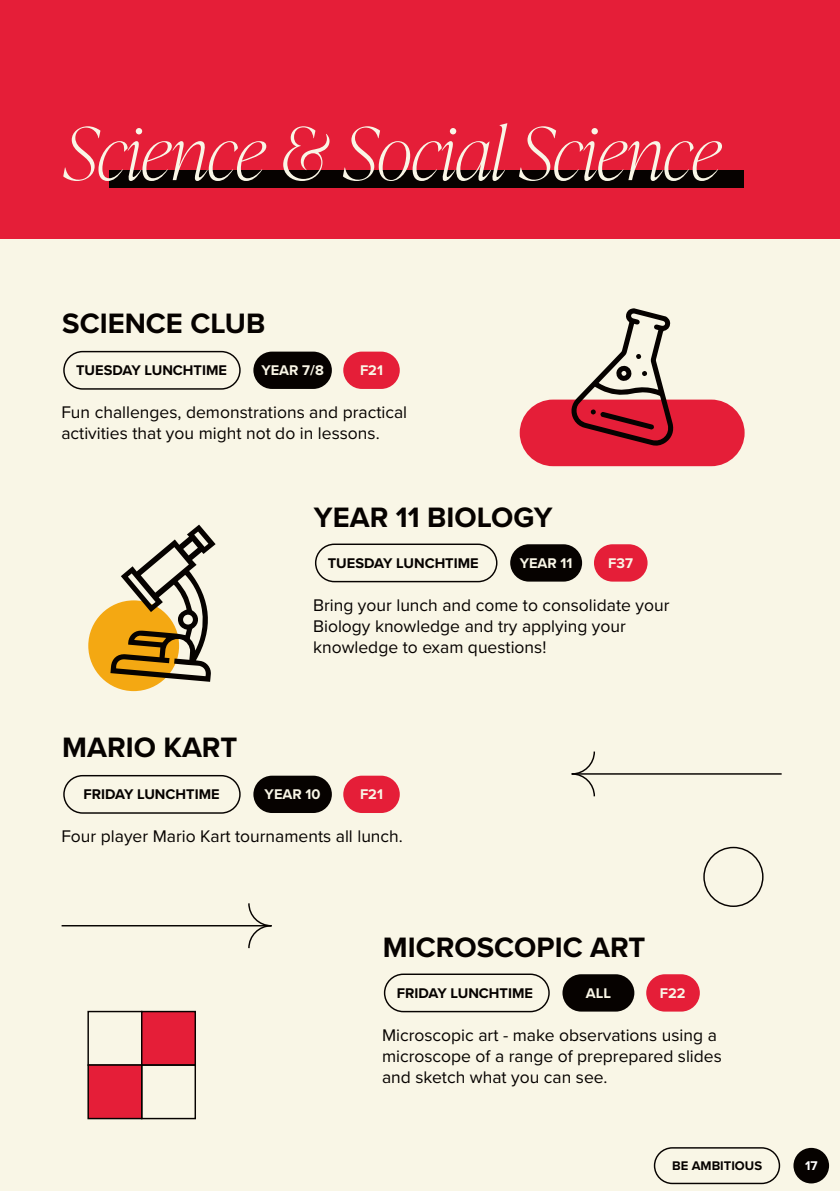
<style>
.page{position:relative;width:840px;height:1191px;background:#fff}
.page>*{position:absolute;margin:0;border:0;box-sizing:border-box;transform-origin:0 0}
.t1{font:italic 100 72.8px "Ivy Presto Display";color:#f9f6e6}
.t2{font:700 29px "Proxima Nova";color:#060200}
.t3{font:17.4px/21px "Proxima Nova";color:#060200}
.t4{font:700 14.6px "Proxima Nova";color:#060200}
.t5{font:700 14.6px "Proxima Nova";color:#f9f6e6}
.t6{font:700 13px "Proxima Nova";color:#060200}
.t7{font:700 13px "Proxima Nova";color:#fff}
</style>
<div class="page">
<div style="left:0;top:0;width:839px;height:1191px;background:#f9f6e6"></div>
<hr style="left:571px;top:773px;width:210px;height:1px;background:#060200">
<svg style="left:571px;top:751px;width:24px;height:46px"></svg>
<div style="left:703px;top:846px;width:60px;height:61px;border:1px solid #060200;border-radius:50%"></div>
<div style="left:63px;top:351px;width:177px;height:39px;border:1px solid #060200;border-radius:19px"></div>
<div style="left:253px;top:351px;width:79px;height:38px;background:#060200;border-radius:19px"></div>
<div style="left:343px;top:351px;width:56px;height:38px;background:#e51e38;border-radius:19px"></div>
<div style="left:63px;top:775px;width:177px;height:38px;border:1px solid #060200;border-radius:19px"></div>
<div style="left:253px;top:775px;width:79px;height:38px;background:#060200;border-radius:19px"></div>
<div style="left:343px;top:775px;width:56px;height:38px;background:#e51e38;border-radius:19px"></div>
<hr style="left:62px;top:925px;width:209px;height:1px;background:#060200">
<svg style="left:247px;top:903px;width:25px;height:46px"></svg>
<div style="left:87px;top:1010px;width:55px;height:55px;border:1px solid #060200"></div>
<div style="left:142px;top:1011px;width:53px;height:54px;background:#e51e38"></div>
<div style="left:141px;top:1010px;width:55px;height:55px;border:1px solid #060200"></div>
<div style="left:88px;top:1065px;width:54px;height:53px;background:#e51e38"></div>
<div style="left:87px;top:1064px;width:55px;height:55px;border:1px solid #060200"></div>
<div style="left:141px;top:1064px;width:55px;height:55px;border:1px solid #060200"></div>
<div style="left:0;top:0;width:839px;height:238px;background:#e51e38"></div>
<div style="left:519px;top:399px;width:225px;height:67px;background:#e51e38;border-radius:33px"></div>
<svg style="left:570px;top:308px;width:104px;height:138px"></svg>
<div style="left:88px;top:600px;width:91px;height:91px;background:#f4a812;border-radius:50%"></div>
<div style="left:315px;top:543px;width:182px;height:39px;border:1px solid #060200;border-radius:19px"></div>
<div style="left:510px;top:544px;width:71px;height:37px;background:#060200;border-radius:19px"></div>
<div style="left:593px;top:544px;width:54px;height:37px;background:#e51e38;border-radius:19px"></div>
<div style="left:383px;top:973px;width:166px;height:39px;border:1px solid #060200;border-radius:19px"></div>
<div style="left:562px;top:974px;width:72px;height:37px;background:#060200;border-radius:19px"></div>
<div style="left:646px;top:974px;width:53px;height:37px;background:#e51e38;border-radius:19px"></div>
<svg style="left:110px;top:524px;width:105px;height:158px"></svg>
<div style="left:109px;top:170px;width:633px;height:18px;background:#060200"></div>
<div style="left:793px;top:1147px;width:35px;height:36px;background:#060200;border-radius:50%"></div>
<div style="left:653px;top:1147px;width:126px;height:37px;border:1px solid #060200;border-radius:18px"></div>
<h1 class="t1" style="left:64px;top:102px;width:658px">Science &amp; Social Science</h1>
<h2 class="t2" style="left:62px;top:302px;width:204px">SCIENCE CLUB</h2>
<p class="t4" style="left:76px;top:359px;width:152px">TUESDAY LUNCHTIME</p>
<p class="t5" style="left:261px;top:359px;width:64px">YEAR 7/8</p>
<p class="t5" style="left:360px;top:359px;width:25px">F21</p>
<p class="t3" style="left:61px;top:401px;width:347px">Fun challenges, demonstrations and practical activities that you might not do in lessons.</p>
<h2 class="t2" style="left:314px;top:496px;width:240px">YEAR 11 BIOLOGY</h2>
<h2 class="t2" style="left:62px;top:726px;width:176px">MARIO KART</h2>
<p class="t4" style="left:327px;top:552px;width:152px">TUESDAY LUNCHTIME</p>
<p class="t5" style="left:519px;top:552px;width:54px">YEAR 11</p>
<p class="t3" style="left:313px;top:593px;width:358px">Bring your lunch and come to consolidate your<br>Biology knowledge and try applying your knowledge to exam questions!</p>
<p class="t5" style="left:607px;top:552px;width:26px">F37</p>
<p class="t4" style="left:83px;top:783px;width:138px">FRIDAY LUNCHTIME</p>
<p class="t5" style="left:264px;top:783px;width:57px">YEAR 10</p>
<p class="t5" style="left:360px;top:783px;width:25px">F21</p>
<p class="t3" style="left:61px;top:825px;width:343px">Four player Mario Kart tournaments all lunch.</p>
<h2 class="t2" style="left:382px;top:926px;width:264px">MICROSCOPIC ART</h2>
<p class="t4" style="left:396px;top:982px;width:138px">FRIDAY LUNCHTIME</p>
<p class="t5" style="left:585px;top:982px;width:27px">ALL</p>
<p class="t3" style="left:382px;top:1023px;width:341px">Microscopic art - make observations using a microscope of a range of preprepared slides and sketch what you can see.</p>
<p class="t5" style="left:659px;top:982px;width:27px">F22</p>
<p class="t6" style="left:671px;top:1156px;width:91px">BE AMBITIOUS</p>
<p class="t7" style="left:804px;top:1156px;width:14px">17</p>
</div>
